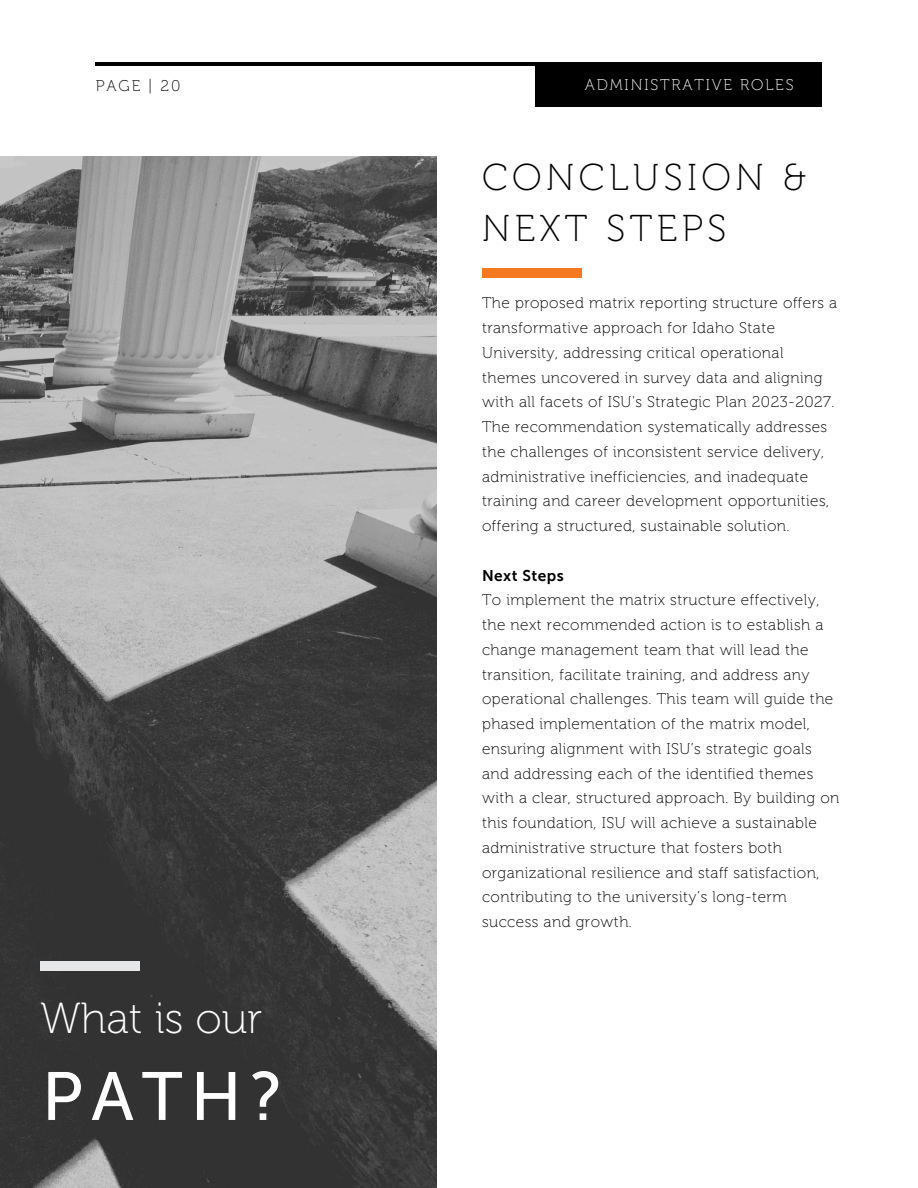
<style>
.page{position:relative;width:918px;height:1188px;background:#fff}
.page>*{position:absolute;margin:0;border:0;box-sizing:border-box;transform-origin:0 0}
.t1{font:67.95px "Museo Sans 500";color:#fff}
.t2{font:43.65px "Museo 100";color:#fff}
.t3{font:37.35px/51.9px "Museo 100";letter-spacing:.12em;color:#000}
.t4{font:15.6px "Museo 100";letter-spacing:.12em;color:#fff}
.t5{font:15.6px "Museo 100";letter-spacing:.12em;color:#000}
.t6{font:15.45px/24.8px "Museo 100";letter-spacing:.03em;color:#000}
.t7{font:15.45px "Museo Sans 700";letter-spacing:.03em;color:#000}
</style>
<div class="page">
<hr style="left:96px;top:62px;width:725px;height:4px;background:#000">
<div style="left:535px;top:62px;width:287px;height:44px;background:#000"></div>
<img style="left:0;top:156px;width:436px;height:1032px">
<div style="left:41px;top:961px;width:99px;height:9px;background:#e6e7e8"></div>
<div style="left:482px;top:269px;width:100px;height:9px;background:#f47920"></div>
<p class="t5" style="left:96px;top:76px;width:86px">PAGE | 20</p>
<p class="t4" style="left:585px;top:75px;width:210px">ADMINISTRATIVE ROLES</p>
<p class="t3" style="left:482px;top:151px;width:325px">CONCLUSION &amp;<br>NEXT STEPS</p>
<h4 class="t2" style="left:41px;top:992px;width:223px">What is our</h4>
<h4 class="t1" style="left:42px;top:1056px;width:243px">PATH?</h4>
<p class="t6" style="left:482px;top:291px;width:357px">The proposed matrix reporting structure offers a transformative approach for Idaho State University, addressing critical operational themes uncovered in survey data and aligning with all facets of ISU's Strategic Plan 2023-2027.<br>The recommendation systematically addresses the challenges of inconsistent service delivery, administrative inefficiencies, and inadequate training and career development opportunities, offering a structured, sustainable solution.</p>
<h2 class="t7" style="left:482px;top:566px;width:83px">Next Steps</h2>
<h1 class="t6" style="left:482px;top:588px;width:359px">To implement the matrix structure effectively, the next recommended action is to establish a change management team that will lead the transition, facilitate training, and address any operational challenges. This team will guide the phased implementation of the matrix model, ensuring alignment with ISU’s strategic goals and addressing each of the identified themes with a clear, structured approach. By building on this foundation, ISU will achieve a sustainable administrative structure that fosters both organizational resilience and staff satisfaction, contributing to the university’s long-term success and growth.</h1>
</div>
